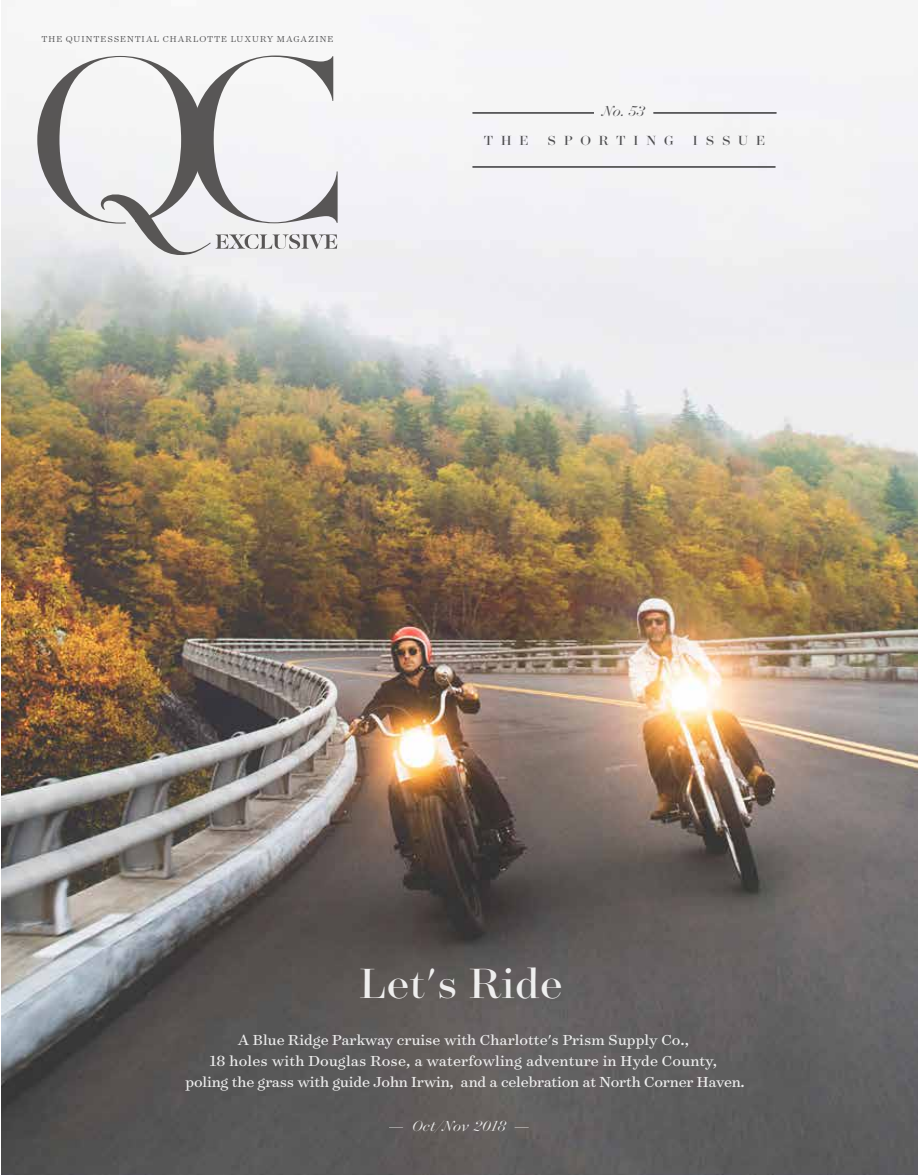
<style>
.page{position:relative;width:918px;height:1175px;background:#fff}
.page>*{position:absolute;margin:0;border:0;box-sizing:border-box;transform-origin:0 0}
.t1{font:48px "Surveyor Fine";letter-spacing:.02em;color:#fff}
.t2{font:16.5px/21px "Surveyor Text";color:#fff;text-align:center}
.t3{font:italic 300 16.5px "Surveyor Fine";letter-spacing:.02em;color:#fff}
.t4{font:italic 300 16.5px "Surveyor Fine";color:#4d4d4f}
.t5{font:15px "Surveyor Fine";letter-spacing:.53em;color:#4d4d4f}
.t6{font:300 9.75px "Surveyor Text";letter-spacing:.095em;color:#4d4d4f}
</style>
<div class="page">
<img style="left:1px;top:0;width:917px;height:1174px">
<svg style="left:37px;top:55px;width:301px;height:200px"></svg>
<hr style="left:472px;top:166px;width:304px;height:1px;background:#4d4d4f">
<hr style="left:472px;top:167px;width:304px;height:1px;background:#4d4d4f">
<hr style="left:472px;top:112px;width:122px;height:1px;background:#4d4d4f">
<hr style="left:472px;top:113px;width:122px;height:1px;background:#4d4d4f">
<hr style="left:653px;top:112px;width:124px;height:1px;background:#4d4d4f">
<hr style="left:653px;top:113px;width:124px;height:1px;background:#4d4d4f">
<p class="t6" style="left:41px;top:33px;width:293px">THE QUINTESSENTIAL CHARLOTTE LUXURY MAGAZINE</p>
<p class="t4" style="left:602px;top:102px;width:44px">No. 53</p>
<p class="t5" style="left:484px;top:131px;width:46px">THE</p>
<p class="t5" style="left:548px;top:131px;width:128px">SPORTING</p>
<p class="t5" style="left:693px;top:131px;width:74px">ISSUE</p>
<h1 class="t1" style="left:360px;top:955px;width:204px">Let's Ride</h1>
<p class="t2" style="left:186px;top:1028px;width:561px">A Blue Ridge Parkway cruise with Charlotte's Prism Supply Co.,<br>18 holes with Douglas Rose, a waterfowling adventure in Hyde County,<br>poling the grass with guide John Irwin, and a celebration at North Corner Haven.</p>
<p class="t3" style="left:389px;top:1115px;width:142px">— Oct/Nov 2018 —</p>
</div>
